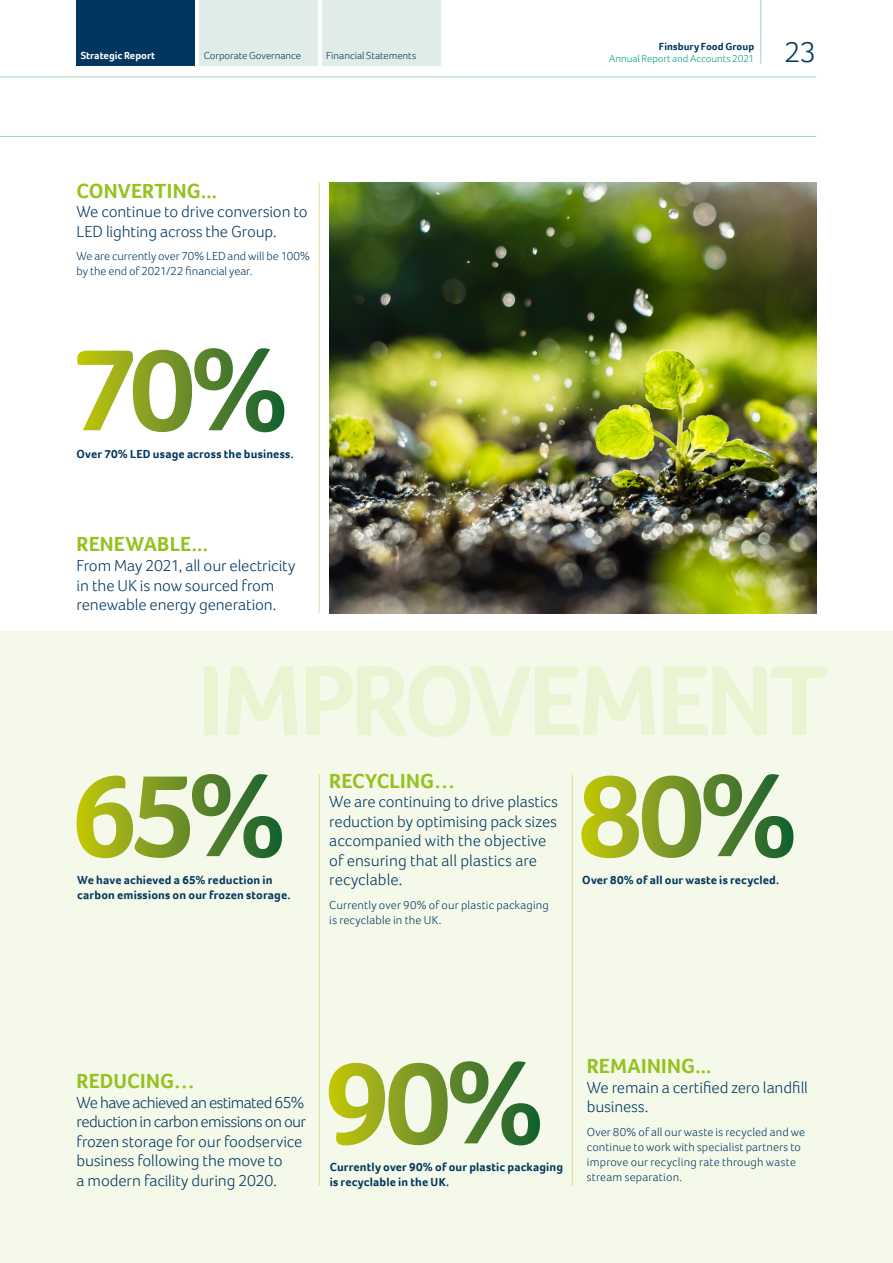
<style>
.page{position:relative;width:893px;height:1263px;background:#fff}
.page>*{position:absolute;margin:0;border:0;box-sizing:border-box;transform-origin:0 0}
.t1{font:700 102px "Foco";letter-spacing:-.035em;color:#eaf3d2}
.t2{font:300 30px "Foco";color:#00365f}
.t3{font:700 21px "Foco";letter-spacing:.01em;color:#96c11f}
.t4{font:300 16.5px/19.5px "Foco";letter-spacing:-.005em;color:#00365f}
.t5{font:300 12px/15px "Foco";letter-spacing:.01em;color:#00365f}
.t6{font:700 12px/15px "Foco";letter-spacing:.015em;color:#00365f}
.t7{font:300 10.5px "Foco";color:#00365f}
.t8{font:300 10.5px "Foco";letter-spacing:-.005em;color:#00a182}
.t9{font:700 10.5px "Foco";letter-spacing:.005em;color:#00365f}
.t10{font:700 10.5px "Foco";color:#fff}
</style>
<div class="page">
<hr style="left:760px;top:0;width:1px;height:64px;background:#a7d0c0">
<hr style="left:0;top:77px;width:816px;height:1px;background:#a7d0c0">
<div style="left:322px;top:0;width:118px;height:66px;background:#dfece7"></div>
<div style="left:77px;top:0;width:118px;height:66px;background:#00365f"></div>
<div style="left:199px;top:0;width:119px;height:66px;background:#dfece7"></div>
<hr style="left:0;top:136px;width:816px;height:1px;background:#a7d0c0">
<div style="left:0;top:631px;width:893px;height:632px;background:#f5f9e9"></div>
<img style="left:329px;top:182px;width:487px;height:431px">
<hr style="left:572px;top:775px;width:1px;height:411px;background:#e2e399">
<svg style="left:77px;top:348px;width:207px;height:84px"></svg>
<svg style="left:77px;top:774px;width:205px;height:84px"></svg>
<hr style="left:319px;top:774px;width:1px;height:412px;background:#e2e399">
<svg style="left:329px;top:1061px;width:211px;height:84px"></svg>
<svg style="left:581px;top:774px;width:212px;height:84px"></svg>
<hr style="left:319px;top:182px;width:1px;height:431px;background:#e2e399">
<p class="t9" style="left:659px;top:39px;width:97px">Finsbury Food Group</p>
<p class="t10" style="left:81px;top:49px;width:76px">Strategic Report</p>
<p class="t7" style="left:204px;top:50px;width:99px">Corporate Governance</p>
<p class="t7" style="left:326px;top:50px;width:91px">Financial Statements</p>
<p class="t8" style="left:609px;top:52px;width:147px">Annual Report and Accounts 2021</p>
<h2 class="t2" style="left:784px;top:34px;width:33px">23</h2>
<p class="t3" style="left:77px;top:177px;width:142px">CONVERTING...</p>
<p class="t4" style="left:77px;top:202px;width:233px">We continue to drive conversion to<br>LED lighting across the Group.</p>
<p class="t5" style="left:77px;top:248px;width:235px">We are currently over 70% LED and will be 100% by the end of 2021/22 financial year.</p>
<p class="t6" style="left:77px;top:446px;width:219px">Over 70% LED usage across the business.</p>
<p class="t3" style="left:77px;top:530px;width:133px">RENEWABLE...</p>
<p class="t4" style="left:77px;top:556px;width:220px">From May 2021, all our electricity in the UK is now sourced from renewable energy generation.</p>
<h1 class="t1" style="left:197px;top:633px;width:632px">IMPROVEMENT</h1>
<p class="t3" style="left:329px;top:767px;width:127px">RECYCLING…</p>
<p class="t4" style="left:329px;top:792px;width:230px">We are continuing to drive plastics reduction by optimising pack sizes accompanied with the objective of ensuring that all plastics are recyclable.</p>
<p class="t5" style="left:329px;top:897px;width:221px">Currently over 90% of our plastic packaging is recyclable in the UK.</p>
<p class="t6" style="left:582px;top:872px;width:198px">Over 80% of all our waste is recycled.</p>
<p class="t6" style="left:77px;top:872px;width:215px">We have achieved a 65% reduction in carbon emissions on our frozen storage.</p>
<p class="t3" style="left:77px;top:1067px;width:120px">REDUCING…</p>
<p class="t4" style="left:77px;top:1092px;width:231px">We have achieved an estimated 65% reduction in carbon emissions on our frozen storage for our foodservice business following the move to<br>a modern facility during 2020.</p>
<p class="t6" style="left:330px;top:1159px;width:235px">Currently over 90% of our plastic packaging is recyclable in the UK.</p>
<p class="t3" style="left:587px;top:1052px;width:126px">REMAINING...</p>
<p class="t4" style="left:587px;top:1077px;width:223px">We remain a certified zero landfill business.</p>
<p class="t5" style="left:587px;top:1124px;width:220px">Over 80% of all our waste is recycled and we continue to work with specialist partners to improve our recycling rate through waste stream separation.</p>
</div>
